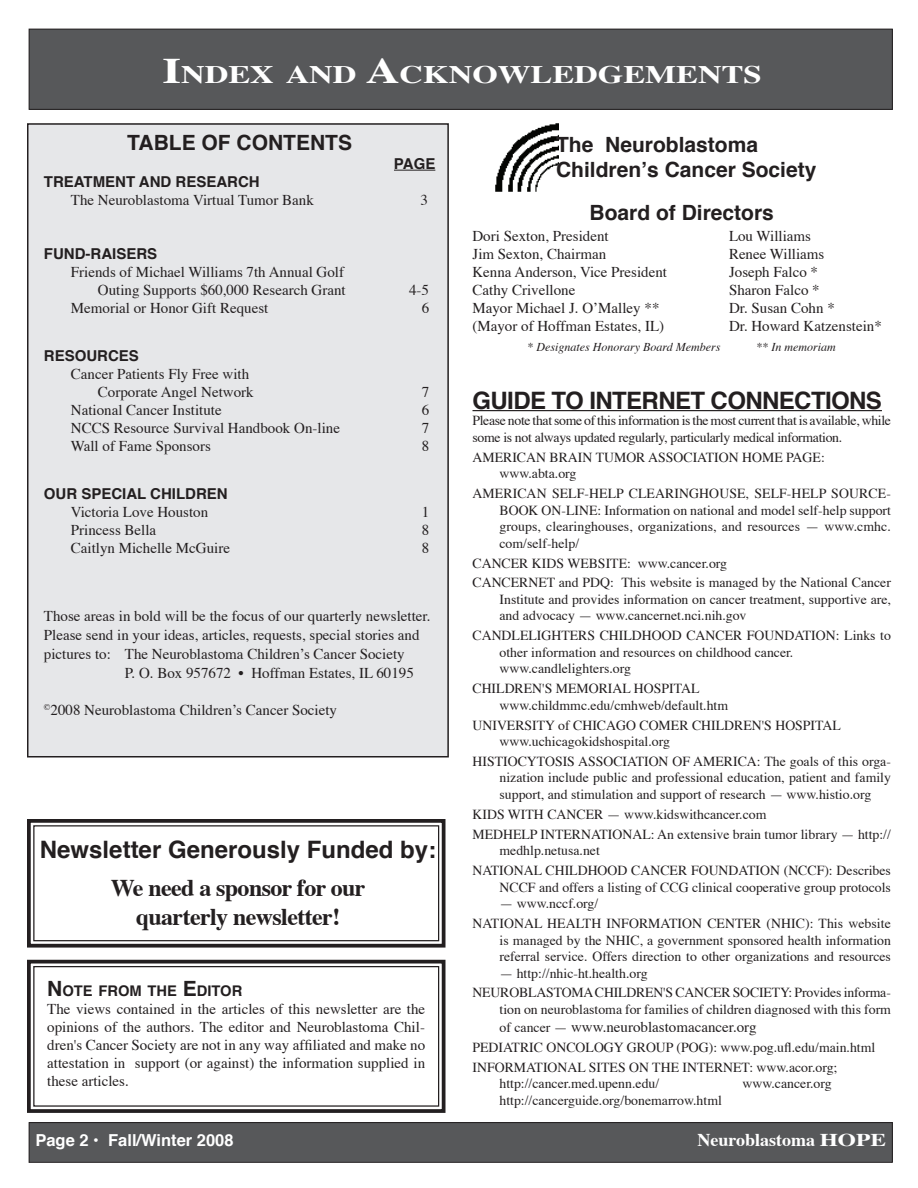
<style>
.page{position:relative;width:918px;height:1188px;background:#fff}
.page>*{position:absolute;margin:0;border:0;box-sizing:border-box;transform-origin:0 0}
.t1{font:700 25.2px "Times";color:#fff;scale:1.3 1}
.t2{font:700 24px "Helvetica";color:#231f20}
.t3{font:700 24px/28.8px "Times";letter-spacing:-.025em;color:#231f20;text-align:center}
.t4{font:700 21px/25.2px "Helvetica";color:#231f20}
.t5{font:700 18px "Times";color:#fff}
.t6{font:700 16.5px "Helvetica";color:#fff}
.t7{font:15px/18px "Times";color:#231f20;text-align:right}
.t8{font:700 15px "Helvetica";color:#231f20}
.t9{font:700 14.7px "Helvetica";color:#231f20}
.t10{font:13.8px/16.5px "Times";color:#231f20}
.t11{font:13.8px/16.5px "Times";letter-spacing:-.025em;color:#231f20}
.t12{font:italic 12px "Times";color:#231f20}
.s1{font-size:36px}
.s2{font-size:21px}
.s3{font-size:13.8px}
</style>
<div class="page">
<svg style="left:27px;top:819px;width:419px;height:129px"></svg>
<div style="left:33px;top:825px;width:406px;height:116px;border:1px solid #231f20"></div>
<div style="left:28px;top:124px;width:420px;height:633px;background:#e6e7e9"></div>
<div style="left:27px;top:123px;width:422px;height:635px;border:2px solid #231f20"></div>
<hr style="left:394px;top:170px;width:41px;height:1px;background:#231f20">
<div style="left:29px;top:29px;width:863px;height:80px;background:#57585a"></div>
<div style="left:29px;top:29px;width:864px;height:81px;border:1px solid #231f20"></div>
<div style="left:29px;top:1123px;width:863px;height:39px;background:#57585a"></div>
<div style="left:29px;top:1122px;width:864px;height:41px;border:1px solid #231f20"></div>
<img style="left:495px;top:123px;width:63px;height:69px">
<svg style="left:27px;top:959px;width:419px;height:154px"></svg>
<div style="left:33px;top:966px;width:406px;height:141px;border:1px solid #231f20"></div>
<hr style="left:472px;top:410px;width:410px;height:1px;background:#231f20">
<h1 class="t1" style="left:163px;top:50px;width:462px"><span class="s1">I</span>ndex and <span class="s1">A</span>cknowledgements</h1>
<h3 class="t4" style="left:127px;top:128px;width:226px">TABLE OF CONTENTS</h3>
<p class="t8" style="left:394px;top:150px;width:43px">PAGE</p>
<p class="t8" style="left:44px;top:168px;width:217px">TREATMENT AND RESEARCH</p>
<p class="t7" style="left:71px;top:190px;width:244px">The Neuroblastoma Virtual Tumor Bank</p>
<p class="t7" style="left:420px;top:190px;width:9px">3</p>
<p class="t8" style="left:44px;top:240px;width:115px">FUND-RAISERS</p>
<p class="t7" style="left:71px;top:262px;width:276px">Friends of Michael Williams 7th Annual Golf<br>Outing Supports $60,000 Research Grant</p>
<p class="t7" style="left:409px;top:280px;width:21px">4-5</p>
<p class="t7" style="left:71px;top:298px;width:199px">Memorial or Honor Gift Request</p>
<p class="t7" style="left:422px;top:298px;width:9px">6</p>
<p class="t8" style="left:44px;top:342px;width:97px">RESOURCES</p>
<p class="t7" style="left:71px;top:364px;width:184px">Cancer Patients Fly Free with<br>Corporate Angel Network</p>
<p class="t7" style="left:422px;top:382px;width:9px">7</p>
<p class="t7" style="left:71px;top:400px;width:152px">National Cancer Institute</p>
<p class="t7" style="left:422px;top:400px;width:9px">6</p>
<p class="t7" style="left:71px;top:418px;width:271px">NCCS Resource Survival Handbook On-line</p>
<p class="t7" style="left:422px;top:418px;width:9px">7</p>
<p class="t7" style="left:71px;top:436px;width:142px">Wall of Fame Sponsors</p>
<p class="t7" style="left:422px;top:436px;width:9px">8</p>
<p class="t8" style="left:44px;top:480px;width:185px">OUR SPECIAL CHILDREN</p>
<p class="t7" style="left:71px;top:502px;width:139px">Victoria Love Houston</p>
<p class="t7" style="left:422px;top:502px;width:9px">1</p>
<p class="t7" style="left:71px;top:520px;width:87px">Princess Bella</p>
<p class="t7" style="left:422px;top:520px;width:9px">8</p>
<p class="t7" style="left:71px;top:538px;width:161px">Caitlyn Michelle McGuire</p>
<p class="t7" style="left:422px;top:538px;width:9px">8</p>
<p class="t7" style="left:44px;top:606px;width:388px">Those areas in bold will be the focus of our quarterly newsletter.</p>
<p class="t7" style="left:44px;top:625px;width:377px">Please send in your ideas, articles, requests, special stories and</p>
<p class="t7" style="left:44px;top:643px;width:362px">pictures to: The Neuroblastoma Children’s Cancer Society</p>
<p class="t7" style="left:125px;top:662px;width:290px">P. O. Box 957672 • Hoffman Estates, IL 60195</p>
<p class="t7" style="left:44px;top:700px;width:295px"><sup>©</sup>2008 Neuroblastoma Children’s Cancer Society</p>
<h2 class="t2" style="left:40px;top:828px;width:398px">Newsletter Generously Funded by:</h2>
<h2 class="t3" style="left:111px;top:871px;width:256px">We need a sponsor for our quarterly newsletter!</h2>
<p class="t9" style="left:47px;top:978px;width:197px"><span class="s2">N</span> ote from the <span class="s2">E</span>ditor</p>
<p class="t7" style="left:47px;top:999px;width:380px;text-align:justify">The views contained in the articles of this newsletter are the opinions of the authors. The editor and Neuroblastoma Chil&shy;dren's Cancer Society are not in any way affiliated and make no attestation in support (or against) the information supplied in these articles.</p>
<h3 class="t4" style="left:556px;top:131px;width:262px">The Neuroblastoma<br>Children’s Cancer Society</h3>
<h3 class="t4" style="left:590px;top:199px;width:186px">Board of Directors</h3>
<p class="t7" style="left:472px;top:225px;width:138px">Dori Sexton, President</p>
<p class="t7" style="left:729px;top:225px;width:84px">Lou Williams</p>
<p class="t7" style="left:472px;top:243px;width:135px">Jim Sexton, Chairman</p>
<p class="t7" style="left:729px;top:243px;width:97px">Renee Williams</p>
<p class="t7" style="left:472px;top:261px;width:196px">Kenna Anderson, Vice President</p>
<p class="t7" style="left:729px;top:261px;width:91px">Joseph Falco *</p>
<p class="t7" style="left:472px;top:279px;width:104px">Cathy Crivellone</p>
<p class="t7" style="left:729px;top:279px;width:92px">Sharon Falco *</p>
<p class="t7" style="left:472px;top:297px;width:189px">Mayor Michael J. O’Malley **</p>
<p class="t7" style="left:729px;top:297px;width:107px">Dr. Susan Cohn *</p>
<p class="t7" style="left:472px;top:315px;width:193px">(Mayor of Hoffman Estates, IL)</p>
<p class="t7" style="left:729px;top:315px;width:154px">Dr. Howard Katzenstein*</p>
<p class="t12" style="left:528px;top:336px;width:194px">* Designates Honorary Board Members</p>
<p class="t12" style="left:757px;top:336px;width:81px">** In memoriam</p>
<h2 class="t2" style="left:472px;top:379px;width:16px">GUIDE</h2>
<h2 class="t2" style="left:552px;top:379px;width:54px">TO INTERNET</h2>
<h2 class="t2" style="left:711px;top:379px;width:35px">CONNE</h2>
<h2 class="t2" style="left:794px;top:379px;width:32px">CTIONS</h2>
<p class="t11" style="left:472px;top:411px;width:420px">Please note that some of this information is the most current that is available, while some is not always updated regularly, particularly medical information.</p>
<p class="t10" style="left:500px;top:448px;width:327px;text-indent:-27px">AMERICAN BRAIN TUMOR ASSOCIATION HOME PAGE: www.abta.org</p>
<p class="t10" style="left:500px;top:484px;width:393px;text-align:justify;text-indent:-27px">AMERICAN SELF-HELP CLEARINGHOUSE, SELF-HELP SOURCE-BOOK ON-LINE: Information on national and model self-help support groups, clearinghouses, organizations, and resources — www.cmhc. com/self-help/</p>
<p class="t10" style="left:472px;top:552px;width:420px;line-height:19.8px">CANCER KIDS WEBSITE: www.cancer.org<br>CANCERNET and PDQ: This website is managed by the National Cancer</p>
<p class="t10" style="left:500px;top:590px;width:393px">Institute and provides information on cancer treatment, supportive are, and advocacy — www.cancernet.nci.nih.gov</p>
<p class="t10" style="left:500px;top:626px;width:393px;text-indent:-27px">CANDLELIGHTERS CHILDHOOD CANCER FOUNDATION: Links to other information and resources on childhood cancer. www.candlelighters.org</p>
<p class="t10" style="left:500px;top:679px;width:230px;text-indent:-27px">CHILDREN'S MEMORIAL HOSPITAL www.childmmc.edu/cmhweb/default.htm</p>
<p class="t10" style="left:500px;top:716px;width:343px;text-indent:-27px">UNIVERSITY of CHICAGO COMER CHILDREN'S HOSPITAL www.uchicagokidshospital.org</p>
<p class="t10" style="left:500px;top:752px;width:393px;text-align:justify;text-indent:-27px">HISTIOCYTOSIS ASSOCIATION OF AMERICA: The goals of this orga&shy;nization include public and professional education, patient and family support, and stimulation and support of research — www.histio.org</p>
<p class="t10" style="left:472px;top:803px;width:420px;line-height:19.8px">KIDS WITH CANCER — www.kidswithcancer.com<br>MEDHELP INTERNATIONAL: An extensive brain tumor library — http://</p>
<p class="t10" style="left:472px;top:840px;width:420px;line-height:19.8px;text-indent:27px">medhlp.netusa.net<br>NATIONAL CHILDHOOD CANCER FOUNDATION (NCCF): Describes</p>
<p class="t10" style="left:500px;top:878px;width:393px">NCCF and offers a listing of CCG clinical cooperative group protocols</p>
<p class="t10" style="left:472px;top:892px;width:420px;line-height:19.8px;text-indent:27px">— www.nccf.org/<br>NATIONAL HEALTH INFORMATION CENTER (NHIC): This website</p>
<p class="t10" style="left:500px;top:930px;width:393px">is managed by the NHIC, a government sponsored health information referral service. Offers direction to other organizations and resources</p>
<p class="t10" style="left:472px;top:962px;width:420px;line-height:19.8px;text-indent:27px">— http://nhic-ht.health.org<br>NEUROBLASTOMA CHILDREN'S CANCER SOCIETY: Provides informa-</p>
<p class="t10" style="left:500px;top:1000px;width:393px">tion on neuroblastoma for families of children diagnosed with this form</p>
<p class="t7" style="left:500px;top:1017px;width:259px"><span class="s3">of cancer —</span> www.neuroblastomacancer.org</p>
<p class="t10" style="left:472px;top:1036px;width:404px;line-height:19.8px">PEDIATRIC ONCOLOGY GROUP (POG): www.pog.ufl.edu/main.html<br>INFORMATIONAL SITES ON THE INTERNET: www.acor.org;</p>
<p class="t10" style="left:500px;top:1074px;width:161px">http://cancer.med.upenn.edu/</p>
<p class="t10" style="left:743px;top:1074px;width:91px">www.cancer.org</p>
<p class="t10" style="left:500px;top:1091px;width:224px">http://cancerguide.org/bonemarrow.html</p>
<p class="t6" style="left:35px;top:1125px;width:200px">Page 2 • Fall/Winter 2008</p>
<h3 class="t5" style="left:697px;top:1123px;width:190px">Neuroblastoma HOPE</h3>
</div>
